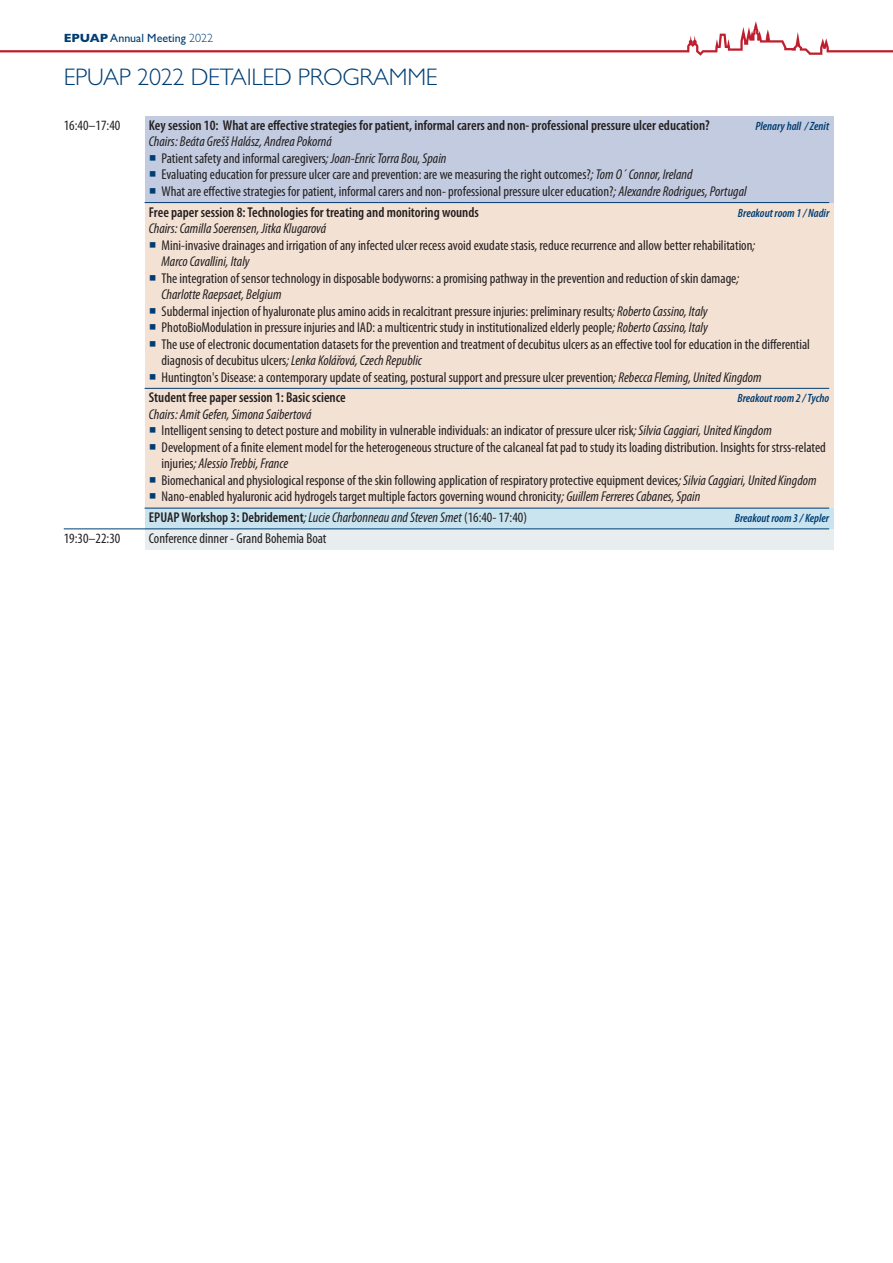
<style>
.page{position:relative;width:893px;height:1263px;background:#fff}
.page>*{position:absolute;margin:0;border:0;box-sizing:border-box;transform-origin:0 0}
.t1{font:300 24px "Gill Sans";letter-spacing:-.01em;color:#003d73}
.t2{font:condensed 14.25px/16.5px "Myriad Pro";color:#231f20}
.t3{font:italic condensed 14.25px "Myriad Pro";color:#231f20}
.t4{font:600 condensed 14.25px "Myriad Pro";color:#231f20}
.t5{font:italic 600 condensed 12px "Myriad Pro";color:#003d73}
.t6{font:12px "Gill Sans";color:#003d73}
.s1{font-weight:700}
.s2{font-weight:300}
.s3{color:#003d73}
.s4{font-style:italic}
.s5{font-weight:600}
</style>
<div class="page">
<div style="left:145px;top:116px;width:688px;height:86px;background:#c2cbdf"></div>
<div style="left:145px;top:203px;width:688px;height:305px;background:#f3e1d4"></div>
<div style="left:145px;top:508px;width:688px;height:21px;background:#c9e3ef"></div>
<div style="left:145px;top:529px;width:688px;height:20px;background:#e8edf0"></div>
<hr style="left:145px;top:202px;width:684px;height:1px;background:#003d73">
<hr style="left:145px;top:388px;width:684px;height:1px;background:#003d73">
<hr style="left:145px;top:508px;width:684px;height:1px;background:#003d73">
<hr style="left:64px;top:528px;width:765px;height:1px;background:#003d73">
<svg style="left:0;top:21px;width:893px;height:35px"></svg>
<p class="t6" style="left:64px;top:34px;width:151px"><span class="s1">EPUAP</span> Annual Meeting <span class="s2">2022</span></p>
<h1 class="t1" style="left:64px;top:68px;width:375px">EPUAP 2022 DETAILED PROGRAMME</h1>
<p class="t2" style="left:64px;top:118px;width:58px">16:40–17:40</p>
<p class="t4" style="left:149px;top:120px;width:562px">Key session 10: What are effective strategies for patient, informal carers and non- professional pressure ulcer education?</p>
<p class="t5" style="left:755px;top:121px;width:75px">Plenary hall / Zenit</p>
<p class="t3" style="left:149px;top:136px;width:185px">Chairs: Beáta Grešš Halász, Andrea Pokorná</p>
<p class="t2" style="left:149px;top:151px;width:299px"><span class="s3">○</span> Patient safety and informal caregivers<span class="s4">; Joan-Enric Torra Bou, Spain</span></p>
<p class="t2" style="left:149px;top:167px;width:545px"><span class="s3">○</span> Evaluating education for pressure ulcer care and prevention: are we measuring the right outcomes?<span class="s4">; Tom O´ Connor, Ireland</span></p>
<p class="t2" style="left:149px;top:182px;width:599px;line-height:20.7px"><span class="s3">○</span> What are effective strategies for patient, informal carers and non- professional pressure ulcer education?<span class="s4">; Alexandre Rodrigues, Portugal<br></span><span class="s5">Free paper session 8: Technologies for treating and monitoring wounds</span></p>
<p class="t5" style="left:738px;top:208px;width:93px">Breakout room 1 / Nadir</p>
<p class="t3" style="left:149px;top:223px;width:179px">Chairs: Camilla Soerensen, Jitka Klugarová</p>
<p class="t2" style="left:162px;top:238px;width:595px;text-indent:-13px"><span class="s3">○</span> Mini-invasive drainages and irrigation of any infected ulcer recess avoid exudate stasis, reduce recurrence and allow better rehabilitation<span class="s4">;<br>Marco Cavallini, Italy</span></p>
<p class="t2" style="left:162px;top:271px;width:579px;text-indent:-13px"><span class="s3">○</span> The integration of sensor technology in disposable bodyworns: a promising pathway in the prevention and reduction of skin damage<span class="s4">;<br>Charlotte Raepsaet, Belgium</span></p>
<p class="t2" style="left:149px;top:304px;width:560px"><span class="s3">○</span> Subdermal injection of hyaluronate plus amino acids in recalcitrant pressure injuries: preliminary results<span class="s4">; Roberto Cassino, Italy</span></p>
<p class="t2" style="left:149px;top:320px;width:561px"><span class="s3">○</span> PhotoBioModulation in pressure injuries and IAD: a multicentric study in institutionalized elderly people<span class="s4">; Roberto Cassino, Italy</span></p>
<p class="t2" style="left:162px;top:337px;width:650px;text-indent:-13px"><span class="s3">○</span> The use of electronic documentation datasets for the prevention and treatment of decubitus ulcers as an effective tool for education in the differential diagnosis of decubitus ulcers<span class="s4">; Lenka Kolářová, Czech Republic</span></p>
<p class="t2" style="left:149px;top:368px;width:614px;line-height:20.7px"><span class="s3">○</span> Huntington's Disease: a contemporary update of seating, postural support and pressure ulcer prevention<span class="s4">; Rebecca Fleming, United Kingdom<br></span><span class="s5">Student free paper session 1: Basic science</span></p>
<p class="t5" style="left:737px;top:394px;width:93px">Breakout room 2 / Tycho</p>
<p class="t3" style="left:149px;top:409px;width:164px">Chairs: Amit Gefen, Simona Saibertová</p>
<p class="t2" style="left:149px;top:423px;width:624px"><span class="s3">○</span> Intelligent sensing to detect posture and mobility in vulnerable individuals: an indicator of pressure ulcer risk<span class="s4">; Silvia Caggiari, United Kingdom</span></p>
<p class="t2" style="left:162px;top:440px;width:666px;text-indent:-13px"><span class="s3">○</span> Development of a finite element model for the heterogeneous structure of the calcaneal fat pad to study its loading distribution. Insights for strss-related injuries<span class="s4">; Alessio Trebbi, France</span></p>
<p class="t2" style="left:149px;top:473px;width:669px"><span class="s3">○</span> Biomechanical and physiological response of the skin following application of respiratory protective equipment devices<span class="s4">; Silvia Caggiari, United Kingdom</span></p>
<p class="t2" style="left:149px;top:487px;width:553px;line-height:20.7px"><span class="s3">○</span> Nano-enabled hyaluronic acid hydrogels target multiple factors governing wound chronicity<span class="s4">; Guillem Ferreres Cabanes, Spain<br></span><span class="s5">EPUAP Workshop 3: Debridement</span><span class="s4">; Lucie Charbonneau and Steven Smet</span> (16:40- 17:40)</p>
<p class="t5" style="left:735px;top:513px;width:96px">Breakout room 3 / Kepler</p>
<p class="t2" style="left:64px;top:531px;width:58px">19:30–22:30</p>
<p class="t2" style="left:149px;top:531px;width:179px">Conference dinner - Grand Bohemia Boat</p>
</div>
